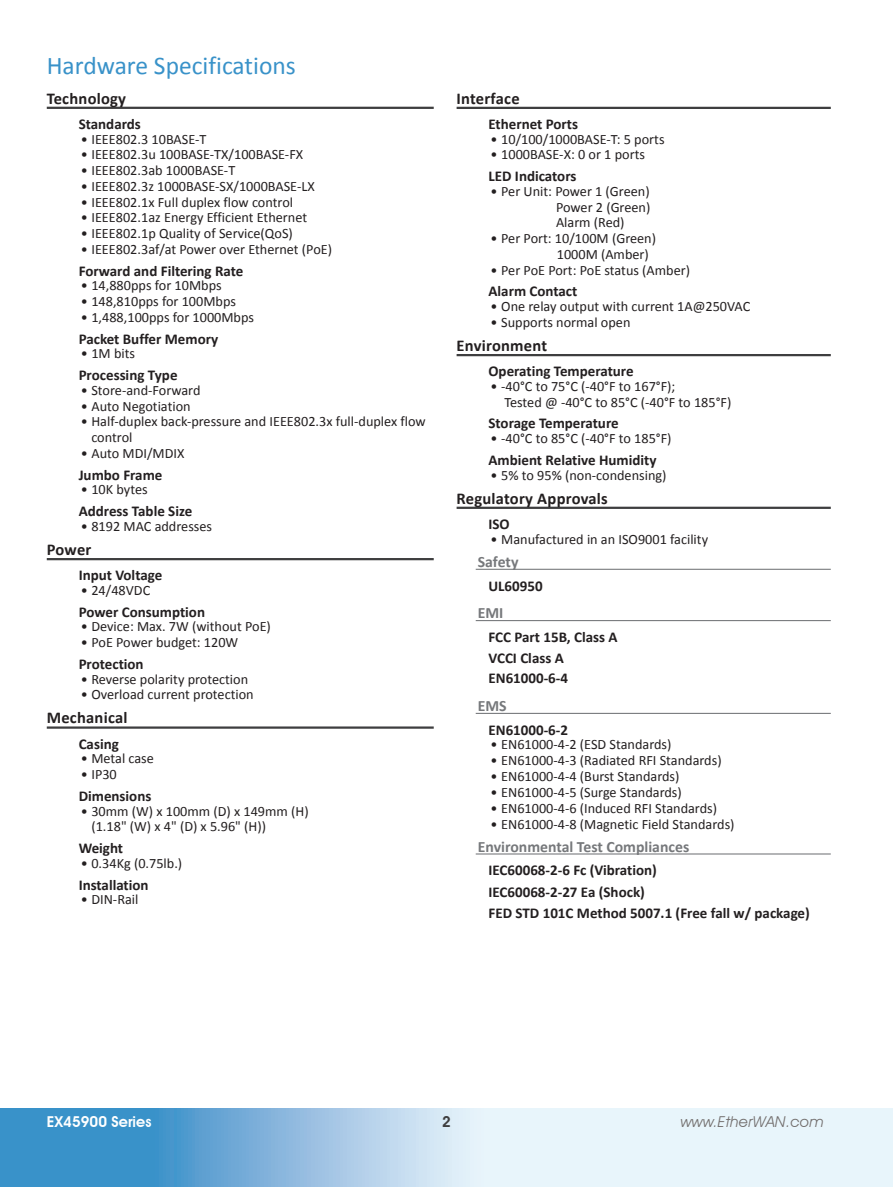
<style>
.page{position:relative;width:893px;height:1187px;background:#fff}
.page>*{position:absolute;margin:0;border:0;box-sizing:border-box;transform-origin:0 0}
.t1{font:25.5px "Calibri";color:#3992c9}
.t2{font:700 16.5px "Calibri";letter-spacing:.015em;color:#231f20}
.t3{font:700 15.75px "Calibri";color:#76787b}
.t4{font:700 15px/20.7px "Calibri";color:#231f20}
.t5{font:italic 15px "Avant Garde IT Cby BT";letter-spacing:.02em;color:#726e6d}
.t6{font:600 15px "Avant Garde IT Cby BT";letter-spacing:.005em;color:#fff}
.t7{font:600 15px "Avant Garde IT Cby BT";color:#3e3e3f}
.t8{font:14.25px/15.8px "Calibri";color:#231f20}
</style>
<div class="page">
<svg style="left:0;top:1108px;width:893px;height:78px;background:#add1e9"></svg>
<hr style="left:457px;top:107px;width:374px;height:2px;background:#3e3e3f">
<hr style="left:457px;top:354px;width:374px;height:2px;background:#3e3e3f">
<hr style="left:457px;top:506px;width:374px;height:3px;background:#3e3e3f">
<hr style="left:476px;top:568px;width:355px;height:2px;background:#76787b">
<hr style="left:476px;top:620px;width:355px;height:1px;background:#76787b">
<hr style="left:476px;top:712px;width:355px;height:2px;background:#76787b">
<hr style="left:476px;top:853px;width:355px;height:1px;background:#76787b">
<hr style="left:47px;top:107px;width:387px;height:2px;background:#3e3e3f">
<hr style="left:47px;top:558px;width:387px;height:2px;background:#3e3e3f">
<hr style="left:47px;top:726px;width:387px;height:2px;background:#3e3e3f">
<h1 class="t1" style="left:47px;top:49px;width:251px">Hardware Specifications</h1>
<p class="t2" style="left:47px;top:88px;width:81px">Technology</p>
<p class="t4" style="left:79px;top:113px;width:64px">Standards</p>
<p class="t8" style="left:81px;top:131px;width:127px">• IEEE802.3 10BASE-T</p>
<p class="t8" style="left:81px;top:147px;width:224px">• IEEE802.3u 100BASE-TX/100BASE-FX</p>
<p class="t8" style="left:81px;top:162px;width:156px">• IEEE802.3ab 1000BASE-T</p>
<p class="t8" style="left:81px;top:178px;width:236px">• IEEE802.3z 1000BASE-SX/1000BASE-LX</p>
<p class="t8" style="left:81px;top:194px;width:214px">• IEEE802.1x Full duplex flow control</p>
<p class="t8" style="left:81px;top:210px;width:228px">• IEEE802.1az Energy Efficient Ethernet</p>
<p class="t8" style="left:81px;top:225px;width:214px">• IEEE802.1p Quality of Service(QoS)</p>
<p class="t8" style="left:81px;top:241px;width:253px">• IEEE802.3af/at Power over Ethernet (PoE)</p>
<p class="t4" style="left:79px;top:260px;width:166px">Forward and Filtering Rate</p>
<p class="t8" style="left:81px;top:278px;width:142px">• 14,880pps for 10Mbps</p>
<p class="t8" style="left:81px;top:293px;width:157px">• 148,810pps for 100Mbps</p>
<p class="t8" style="left:81px;top:309px;width:175px">• 1,488,100pps for 1000Mbps</p>
<p class="t4" style="left:79px;top:328px;width:141px">Packet Buffer Memory</p>
<p class="t8" style="left:81px;top:346px;width:56px">• 1M bits</p>
<p class="t4" style="left:79px;top:365px;width:100px">Processing Type</p>
<p class="t8" style="left:81px;top:382px;width:121px">• Store-and-Forward</p>
<p class="t8" style="left:81px;top:398px;width:111px">• Auto Negotiation</p>
<p class="t8" style="left:91px;top:414px;width:336px;text-indent:-11px">• Half-duplex back-pressure and IEEE802.3x full-duplex flow control</p>
<p class="t8" style="left:81px;top:445px;width:105px">• Auto MDI/MDIX</p>
<p class="t4" style="left:79px;top:464px;width:85px">Jumbo Frame</p>
<p class="t8" style="left:81px;top:482px;width:68px">• 10K bytes</p>
<p class="t4" style="left:79px;top:501px;width:115px">Address Table Size</p>
<p class="t8" style="left:81px;top:518px;width:133px">• 8192 MAC addresses</p>
<p class="t2" style="left:47px;top:539px;width:46px">Power</p>
<p class="t4" style="left:79px;top:564px;width:85px">Input Voltage</p>
<p class="t8" style="left:81px;top:582px;width:71px">• 24/48VDC</p>
<p class="t4" style="left:79px;top:601px;width:128px">Power Consumption</p>
<p class="t8" style="left:81px;top:618px;width:192px">• Device: Max. 7W (without PoE)</p>
<p class="t8" style="left:81px;top:634px;width:159px">• PoE Power budget: 120W</p>
<p class="t4" style="left:79px;top:653px;width:67px">Protection</p>
<p class="t8" style="left:81px;top:671px;width:169px">• Reverse polarity protection</p>
<p class="t8" style="left:81px;top:686px;width:174px">• Overload current protection</p>
<p class="t2" style="left:47px;top:707px;width:82px">Mechanical</p>
<p class="t4" style="left:79px;top:733px;width:42px">Casing</p>
<p class="t8" style="left:81px;top:750px;width:75px">• Metal case</p>
<p class="t8" style="left:81px;top:766px;width:38px">• IP30</p>
<p class="t4" style="left:79px;top:785px;width:74px">Dimensions</p>
<p class="t8" style="left:91px;top:803px;width:219px;text-indent:-11px">• 30mm (W) x 100mm (D) x 149mm (H) (1.18" (W) x 4" (D) x 5.96" (H))</p>
<p class="t4" style="left:79px;top:837px;width:46px">Weight</p>
<p class="t8" style="left:81px;top:855px;width:103px">• 0.34Kg (0.75lb.)</p>
<p class="t4" style="left:79px;top:874px;width:71px">Installation</p>
<p class="t8" style="left:81px;top:891px;width:59px">• DIN-Rail</p>
<p class="t2" style="left:457px;top:88px;width:65px">Interface</p>
<p class="t4" style="left:488px;top:113px;width:91px">Ethernet Ports</p>
<p class="t8" style="left:491px;top:131px;width:175px">• 10/100/1000BASE-T: 5 ports</p>
<p class="t8" style="left:491px;top:147px;width:156px">• 1000BASE-X: 0 or 1 ports</p>
<p class="t4" style="left:488px;top:166px;width:89px">LED Indicators</p>
<p class="t8" style="left:556px;top:183px;width:96px;text-align:justify;text-indent:-65px">• Per Unit: Power 1 (Green)<br>Power 2 (Green)<br>Alarm (Red)</p>
<p class="t8" style="left:557px;top:230px;width:101px;text-indent:-66px">• Per Port: 10/100M (Green)<br>1000M (Amber)</p>
<p class="t8" style="left:491px;top:262px;width:201px">• Per PoE Port: PoE status (Amber)</p>
<p class="t4" style="left:488px;top:281px;width:90px">Alarm Contact</p>
<p class="t8" style="left:491px;top:298px;width:261px">• One relay output with current 1A@250VAC</p>
<p class="t8" style="left:491px;top:314px;width:141px">• Supports normal open</p>
<p class="t2" style="left:457px;top:335px;width:92px">Environment</p>
<p class="t4" style="left:488px;top:361px;width:147px">Operating Temperature</p>
<p class="t8" style="left:504px;top:378px;width:228px;text-indent:-14px">• -40°C to 75°C (-40°F to 167°F);<br>Tested @ -40°C to 85°C (-40°F to 185°F)</p>
<p class="t4" style="left:488px;top:413px;width:132px">Storage Temperature</p>
<p class="t8" style="left:491px;top:430px;width:183px">• -40°C to 85°C (-40°F to 185°F)</p>
<p class="t4" style="left:488px;top:449px;width:170px">Ambient Relative Humidity</p>
<p class="t8" style="left:491px;top:467px;width:177px">• 5% to 95% (non-condensing)</p>
<p class="t2" style="left:457px;top:487px;width:153px">Regulatory Approvals</p>
<p class="t4" style="left:488px;top:513px;width:23px">ISO</p>
<p class="t8" style="left:491px;top:531px;width:219px">• Manufactured in an ISO9001 facility</p>
<p class="t3" style="left:478px;top:551px;width:42px">Safety</p>
<p class="t4" style="left:488px;top:575px;width:56px">UL60950</p>
<p class="t3" style="left:478px;top:603px;width:27px">EMI</p>
<p class="t4" style="left:488px;top:626px;width:131px">FCC Part 15B, Class A<br>VCCI Class A<br>EN61000-6-4</p>
<p class="t3" style="left:478px;top:695px;width:30px">EMS</p>
<p class="t4" style="left:488px;top:719px;width:81px">EN61000-6-2</p>
<p class="t8" style="left:491px;top:736px;width:182px">• EN61000-4-2 (ESD Standards)</p>
<p class="t8" style="left:491px;top:752px;width:233px">• EN61000-4-3 (Radiated RFI Standards)</p>
<p class="t8" style="left:491px;top:768px;width:190px">• EN61000-4-4 (Burst Standards)</p>
<p class="t8" style="left:491px;top:784px;width:193px">• EN61000-4-5 (Surge Standards)</p>
<p class="t8" style="left:491px;top:799px;width:228px">• EN61000-4-6 (Induced RFI Standards)</p>
<p class="t8" style="left:491px;top:816px;width:245px">• EN61000-4-8 (Magnetic Field Standards)</p>
<p class="t3" style="left:478px;top:836px;width:213px">Environmental Test Compliances</p>
<p class="t4" style="left:488px;top:859px;width:323px;line-height:21.5px">IEC60068-2-6 Fc (Vibration)<br>IEC60068-2-27 Ea (Shock)<br>FED STD 101C Method 5007.1 (Free fall w/ package)</p>
<p class="t6" style="left:47px;top:1112px;width:106px">EX45900 Series</p>
<p class="t7" style="left:442px;top:1112px;width:10px">2</p>
<p class="t5" style="left:681px;top:1112px;width:144px">www.EtherWAN.com</p>
</div>
